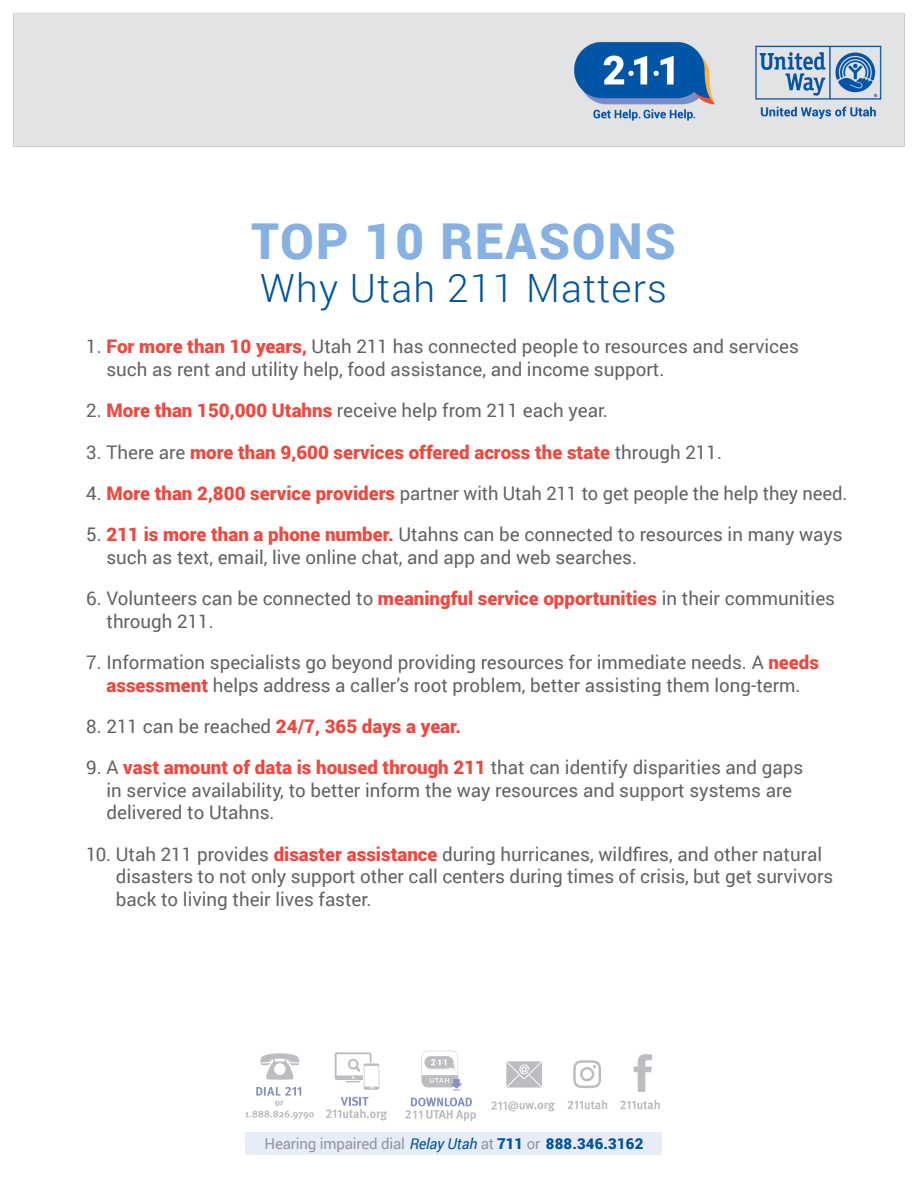
<style>
.page{position:relative;width:918px;height:1188px;background:#fff}
.page>*{position:absolute;margin:0;border:0;box-sizing:border-box;transform-origin:0 0}
.t1{font:900 49.5px "Roboto";letter-spacing:.04em;color:#87b1e2}
.t2{font:300 39px "Roboto";letter-spacing:.03em;color:#015499}
.t3{font:18.75px/22.5px "Roboto";color:#636366}
.t4{font:900 18.75px "Roboto";color:#ef483f}
.t5{font:15px "Roboto";letter-spacing:-.01em;color:#939598}
.s1{font-weight:900;color:#ef483f}
.s2{font-weight:400;color:#636366}
.s3{font-style:italic;color:#015499}
.s4{font-weight:900;color:#015499}
</style>
<div class="page">
<div style="left:245px;top:1132px;width:417px;height:23px;background:#e6ecf8"></div>
<img style="left:13px;top:12px;width:892px;height:135px">
<svg style="left:245px;top:1087px;width:69px;height:32px"></svg>
<svg style="left:260px;top:1053px;width:39px;height:27px"></svg>
<svg style="left:335px;top:1052px;width:44px;height:38px"></svg>
<svg style="left:405px;top:1098px;width:71px;height:23px"></svg>
<svg style="left:506px;top:1061px;width:36px;height:27px"></svg>
<svg style="left:491px;top:1101px;width:64px;height:11px"></svg>
<svg style="left:634px;top:1054px;width:19px;height:38px"></svg>
<svg style="left:620px;top:1100px;width:40px;height:9px"></svg>
<svg style="left:421px;top:1051px;width:41px;height:39px"></svg>
<svg style="left:567px;top:1100px;width:40px;height:9px"></svg>
<svg style="left:573px;top:1060px;width:28px;height:28px"></svg>
<svg style="left:326px;top:1097px;width:61px;height:23px"></svg>
<p class="t1" style="left:251px;top:206px;width:426px">TOP 10 REASONS</p>
<p class="t2" style="left:260px;top:261px;width:408px">Why Utah 211 Matters</p>
<p class="t3" style="left:107px;top:335px;width:694px;text-indent:-20px">1. <span class="s1">For more than 10 years,</span> Utah 211 has connected people to resources and services such as rent and utility help, food assistance, and income support.</p>
<p class="t3" style="left:86px;top:398px;width:523px">2. <span class="s1">More than 150,000 Utahns</span> receive help from 211 each year.</p>
<p class="t4" style="left:86px;top:439px;width:637px"><span class="s2">3. There are</span> more than 9,600 services offered across the state <span class="s2">through 211.</span></p>
<p class="t3" style="left:86px;top:481px;width:763px">4. <span class="s1">More than 2,800 service providers</span> partner with Utah 211 to get people the help they need.</p>
<p class="t3" style="left:107px;top:523px;width:738px;text-indent:-20px">5. <span class="s1">211 is more than a phone number.</span> Utahns can be connected to resources in many ways such as text, email, live online chat, and app and web searches.</p>
<p class="t3" style="left:107px;top:587px;width:730px;text-indent:-20px">6. Volunteers can be connected to <span class="s1">meaningful service opportunities</span> in their communities through 211.</p>
<p class="t3" style="left:86px;top:650px;width:734px;text-align:center">7. Information specialists go beyond providing resources for immediate needs. A <span class="s1">needs assessment</span> helps address a caller’s root problem, better assisting them long-term.</p>
<p class="t4" style="left:86px;top:713px;width:376px"><span class="s2">8. 211 can be reached</span> 24/7, 365 days a year.</p>
<p class="t3" style="left:107px;top:756px;width:698px;text-indent:-20px">9. A <span class="s1">vast amount of data is housed through 211</span> that can identify disparities and gaps in service availability, to better inform the way resources and support systems are delivered to Utahns.</p>
<p class="t3" style="left:116px;top:842px;width:719px;text-indent:-30px">10. Utah 211 provides <span class="s1">disaster assistance</span> during hurricanes, wildfires, and other natural disasters to not only support other call centers during times of crisis, but get survivors back to living their lives faster.</p>
<p class="t5" style="left:265px;top:1133px;width:380px">Hearing impaired dial <span class="s3">Relay Utah</span> at <span class="s4">711</span> or <span class="s4">888.346.3162</span></p>
</div>
